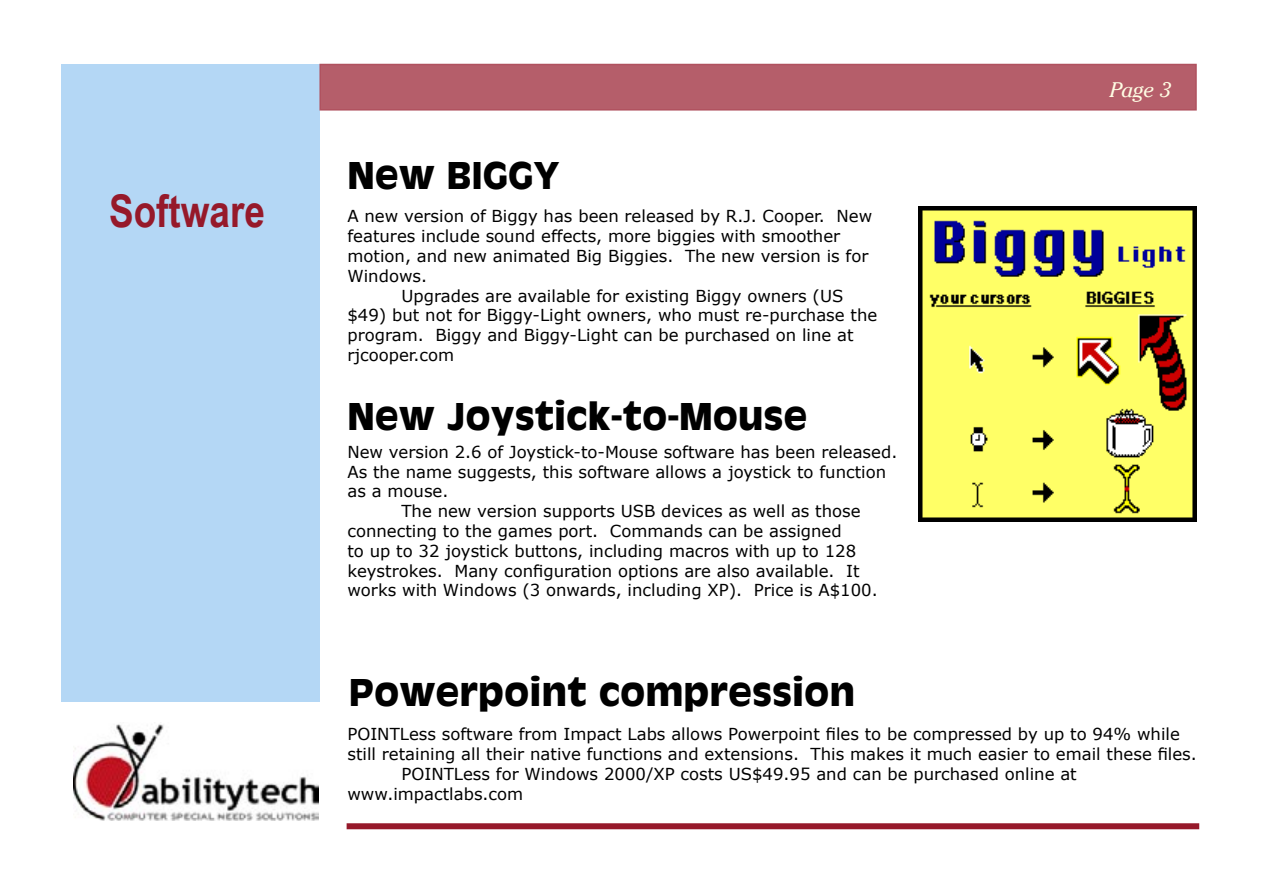
<style>
.page{position:relative;width:1263px;height:893px;background:#fff}
.page>*{position:absolute;margin:0;border:0;box-sizing:border-box;transform-origin:0 0}
.t1{font:700 45px "Arial Narrow";color:#96192a}
.Newsletter_Heading{font:700 36px "Antique Olive";color:#000}
.t2{font:italic 21px "Chelsea";color:#fffde4}
.t3{font:16.5px/19.8px "Verdana";color:#000}
</style>
<div class="page">
<div style="left:61px;top:64px;width:258px;height:638px;background:#b4d7f5"></div>
<div style="left:320px;top:64px;width:876px;height:46px;background:#b55e6a"></div>
<div style="left:319px;top:64px;width:878px;height:47px;border:2px solid #b0525f"></div>
<div style="left:347px;top:823px;width:852px;height:6px;background:#96192a"></div>
<img style="left:73px;top:724px;width:246px;height:97px">
<img style="left:919px;top:207px;width:277px;height:315px">
<p class="t1" style="left:109px;top:177px;width:157px">Software</p>
<p class="Newsletter_Heading" style="left:347px;top:151px;width:213px">New BIGGY</p>
<p class="t3" style="left:347px;top:206px;width:526px">A new version of Biggy has been released by R.J. Cooper. New features include sound effects, more biggies with smoother motion, and new animated Big Biggies. The new version is for Windows.</p>
<p class="t3" style="left:347px;top:285px;width:531px;text-indent:54px">Upgrades are available for existing Biggy owners (US $49) but not for Biggy-Light owners, who must re-purchase the program. Biggy and Biggy-Light can be purchased on line at rjcooper.com</p>
<p class="Newsletter_Heading" style="left:347px;top:392px;width:462px">New Joystick-to-Mouse</p>
<p class="t3" style="left:347px;top:441px;width:551px">New version 2.6 of Joystick-to-Mouse software has been released.<br>As the name suggests, this software allows a joystick to function as a mouse.</p>
<p class="t3" style="left:347px;top:501px;width:532px;text-indent:54px">The new version supports USB devices as well as those connecting to the games port. Commands can be assigned<br>to up to 32 joystick buttons, including macros with up to 128 keystrokes. Many configuration options are also available. It works with Windows (3 onwards, including XP). Price is A$100.</p>
<p class="t2" style="left:1110px;top:77px;width:63px">Page 3</p>
<p class="Newsletter_Heading" style="left:349px;top:668px;width:508px">Powerpoint compression</p>
<p class="t3" style="left:347px;top:724px;width:851px">POINTLess software from Impact Labs allows Powerpoint files to be compressed by up to 94% while still retaining all their native functions and extensions. This makes it much easier to email these files.</p>
<p class="t3" style="left:347px;top:763px;width:731px;text-indent:54px">POINTLess for Windows 2000/XP costs US$49.95 and can be purchased online at www.impactlabs.com</p>
</div>
